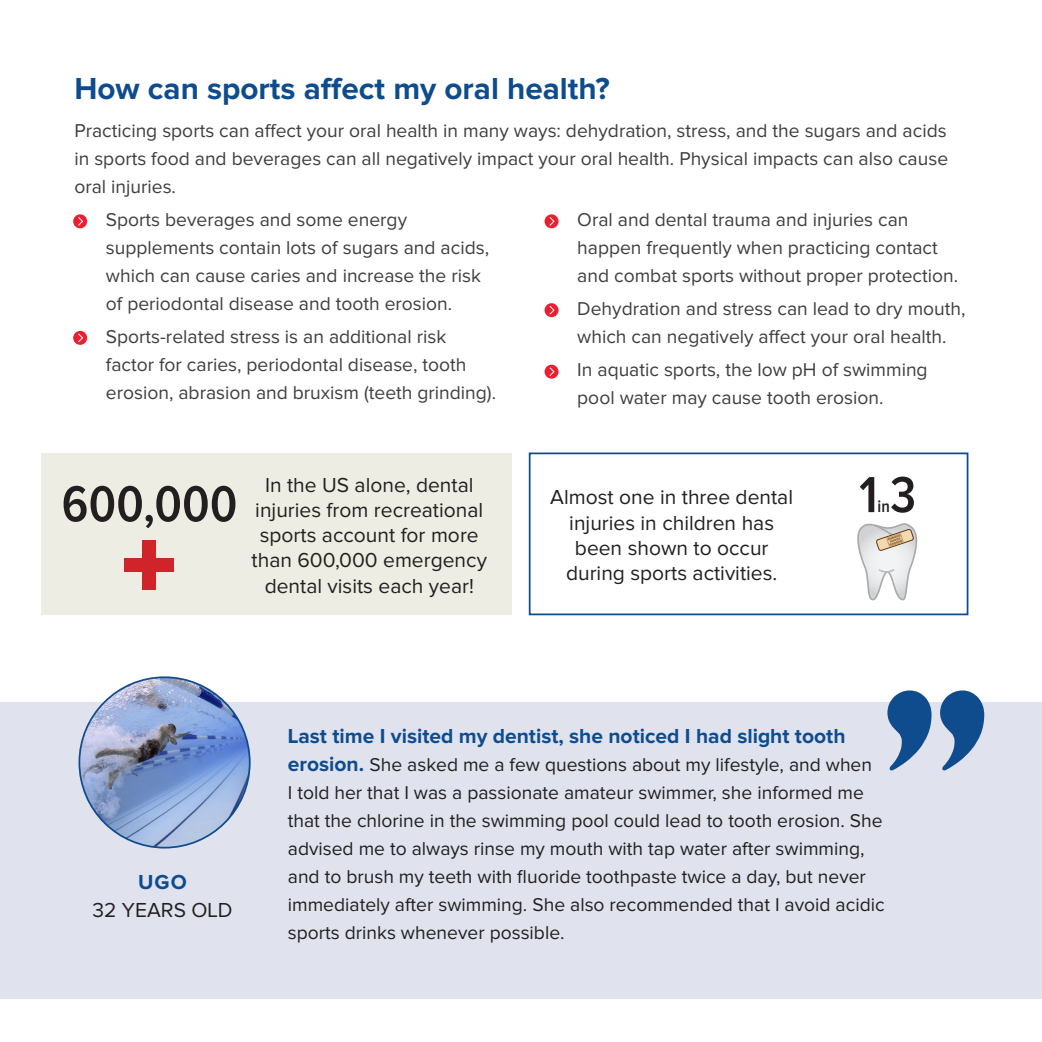
<style>
.page{position:relative;width:1042px;height:1042px;background:#fff}
.page>*{position:absolute;margin:0;border:0;box-sizing:border-box;transform-origin:0 0}
.t1{font:600 52.5px "Proxima Nova Cond";color:#231f20}
.t2{font:700 31.5px "Proxima Nova";color:#0f4c8e}
.t3{font:21px/25.2px "Proxima Nova";color:#231f20;text-align:center}
.t4{font:700 21px "Proxima Nova";color:#0f4c8e}
.body{font:19.25px/28px "Proxima Nova";color:#3e3e3f}
.t5{font:19.25px/28px "Proxima Nova";color:#231f20}
.t6{font:600 17.5px "Proxima Nova Cond";color:#231f20}
.s1{font-family:"Myriad Pro"}
.s2{font-weight:700;font-size:21px;color:#0f4c8e}
</style>
<div class="page">
<div style="left:42px;top:453px;width:190px;height:161px;background:#eeede4"></div>
<div style="left:529px;top:452px;width:439px;height:163px;border:2px solid #0f4c8e"></div>
<div style="left:227px;top:453px;width:285px;height:161px;background:#eeede4"></div>
<div style="left:0;top:702px;width:1042px;height:296px;background:#e0e3ee"></div>
<img style="left:79px;top:677px;width:171px;height:170px;border-radius:83px">
<svg style="left:544px;top:365px;width:14px;height:14px"></svg>
<svg style="left:548px;top:366px;width:7px;height:11px"></svg>
<div style="left:544px;top:303px;width:14px;height:14px;background:#eb1f2f;border-radius:50%"></div>
<svg style="left:549px;top:306px;width:6px;height:9px"></svg>
<div style="left:73px;top:331px;width:14px;height:14px;background:#eb1f2f;border-radius:50%"></div>
<svg style="left:78px;top:333px;width:5px;height:9px"></svg>
<svg style="left:544px;top:214px;width:14px;height:14px"></svg>
<svg style="left:548px;top:216px;width:7px;height:11px"></svg>
<div style="left:73px;top:214px;width:14px;height:14px;background:#eb1f2f;border-radius:50%"></div>
<svg style="left:78px;top:217px;width:5px;height:9px"></svg>
<svg style="left:857px;top:523px;width:61px;height:78px"></svg>
<div style="left:142px;top:541px;width:14px;height:49px;background:#d1232a"></div>
<div style="left:125px;top:558px;width:49px;height:14px;background:#d1232a"></div>
<p class="t2" style="left:74px;top:74px;width:537px">How can sports affect my oral health?</p>
<p class="body" style="left:74px;top:118px;width:875px;text-align:justify">Practicing sports can affect your oral health in many ways: dehydration, stress, and the sugars and acids in sports food and beverages can all negatively impact your oral health. Physical impacts can also cause oral injuries.</p>
<p class="body" style="left:106px;top:207px;width:385px;text-indent:-32px"><span class="s1">»</span> Sports beverages and some energy supplements contain lots of sugars and acids, which can cause caries and increase the risk of periodontal disease and tooth erosion.</p>
<p class="body" style="left:106px;top:324px;width:392px;text-indent:-32px"><span class="s1">»</span> Sports-related stress is an additional risk factor for caries, periodontal disease, tooth erosion, abrasion and bruxism (teeth grinding).</p>
<p class="body" style="left:577px;top:207px;width:382px;text-indent:-32px"><span class="s1">»</span> Oral and dental trauma and injuries can happen frequently when practicing contact and combat sports without proper protection.</p>
<p class="body" style="left:577px;top:296px;width:390px;text-indent:-32px"><span class="s1">»</span> Dehydration and stress can lead to dry mouth, which can negatively affect your oral health.</p>
<p class="body" style="left:577px;top:357px;width:352px;text-indent:-32px"><span class="s1">»</span> In aquatic sports, the low pH of swimming pool water may cause tooth erosion.</p>
<p class="t1" style="left:62px;top:480px;width:177px">600,000</p>
<p class="t1" style="left:859px;top:471px;width:58px">13</p>
<p class="t3" style="left:252px;top:473px;width:237px">In the US alone, dental injuries from recreational sports account for more than 600,000 emergency dental visits each year!</p>
<p class="t3" style="left:550px;top:486px;width:244px">Almost one in three dental injuries in children has been shown to occur during sports activities.</p>
<p class="t6" style="left:877px;top:498px;width:14px">in</p>
<p class="t4" style="left:138px;top:872px;width:50px">UGO</p>
<p class="t3" style="left:92px;top:898px;width:142px">32 YEARS OLD</p>
<p class="t4" style="left:288px;top:726px;width:559px">Last time I visited my dentist, she noticed I had slight tooth</p>
<p class="t5" style="left:288px;top:751px;width:598px"><span class="s2">erosion.</span> She asked me a few questions about my lifestyle, and when<br>I told her that I was a passionate amateur swimmer, she informed me that the chlorine in the swimming pool could lead to tooth erosion. She advised me to always rinse my mouth with tap water after swimming, and to brush my teeth with fluoride toothpaste twice a day, but never immediately after swimming. She also recommended that I avoid acidic</p>
<p class="t5" style="left:288px;top:919px;width:278px">sports drinks whenever possible.</p>
</div>
